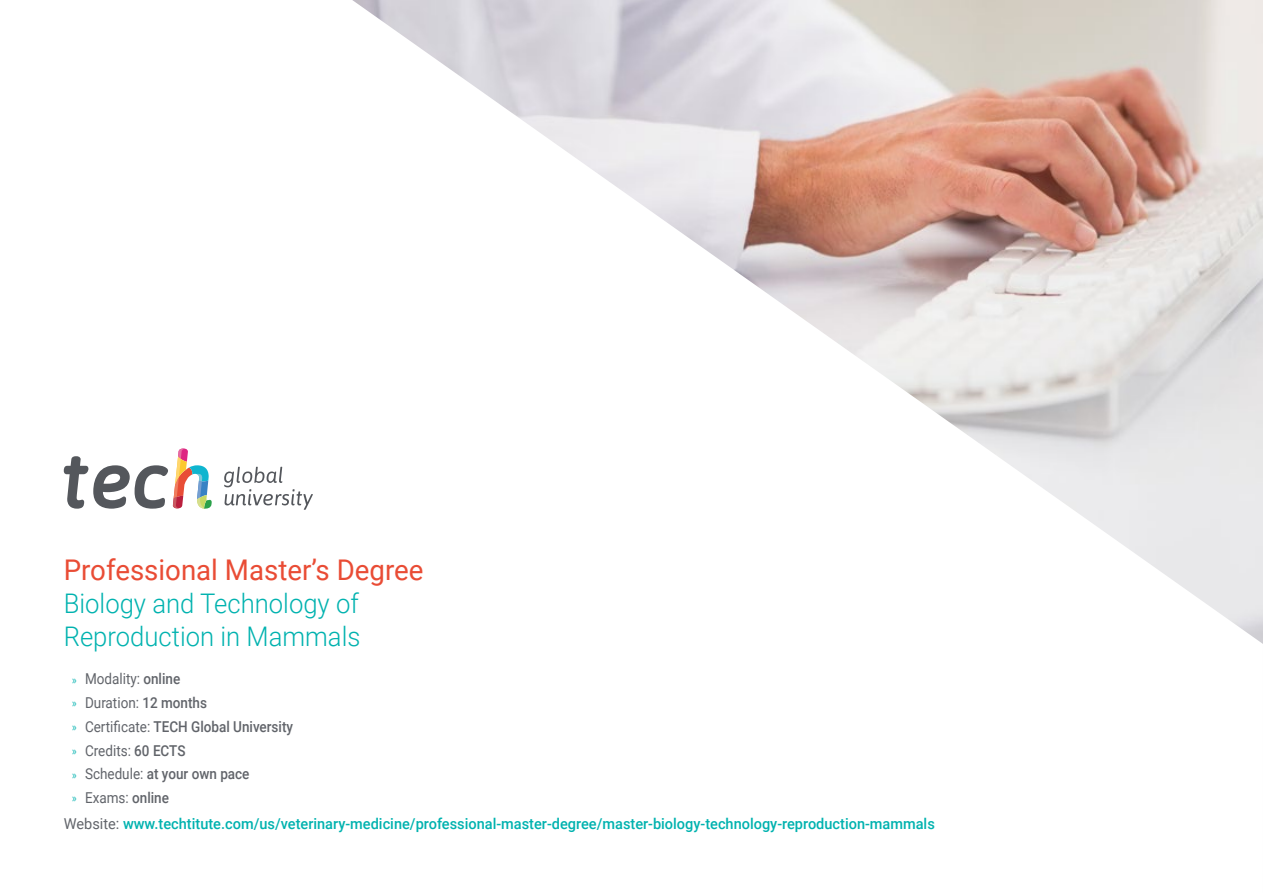
<style>
.page{position:relative;width:1263px;height:893px;background:#fff}
.page>*{position:absolute;margin:0;border:0;box-sizing:border-box;transform-origin:0 0}
.t1{font:28.5px "Roboto";color:#e94c35}
.t2{font:300 27px/33px "Roboto";color:#00b2af;scale:.95 1}
.t3{font:500 15px "Roboto";color:#00b2af}
.t4{font:500 15px/23.7px "Roboto";color:#61646a;scale:.9 1}
.s1{font-family:"Myriad Pro";font-weight:400;font-size:12px;color:#00b2af}
.s2{font-weight:400}
.s3{font-weight:400;color:#61646a}
</style>
<div class="page">
<img style="left:352px;top:0;width:911px;height:644px">
<svg style="left:224px;top:467px;width:89px;height:43px"></svg>
<svg style="left:64px;top:449px;width:148px;height:60px"></svg>
<h1 class="t1" style="left:64px;top:550px;width:361px">Professional Master’s Degree</h1>
<h2 class="t2" style="left:64px;top:586px;width:314px">Biology and Technology of<br>Reproduction in Mammals</h2>
<p class="t4" style="left:72px;top:667px;width:247px"><span class="s1">»</span> <span class="s2">Modality:</span> online<br><span class="s1">»</span> <span class="s2">Duration:</span> 12 months<br><span class="s1">»</span> <span class="s2">Certificate:</span> TECH Global University <span class="s1">»</span> <span class="s2">Credits:</span> 60 ECTS<br><span class="s1">»</span> <span class="s2">Schedule:</span> at your own pace<br><span class="s1">»</span> <span class="s2">Exams:</span> online</p>
<p class="t3" style="left:64px;top:813px;width:872px"><span class="s3">Website:</span> www.techtitute.com/us/veterinary-medicine/professional-master-degree/master-biology-technology-reproduction-mammals</p>
</div>
